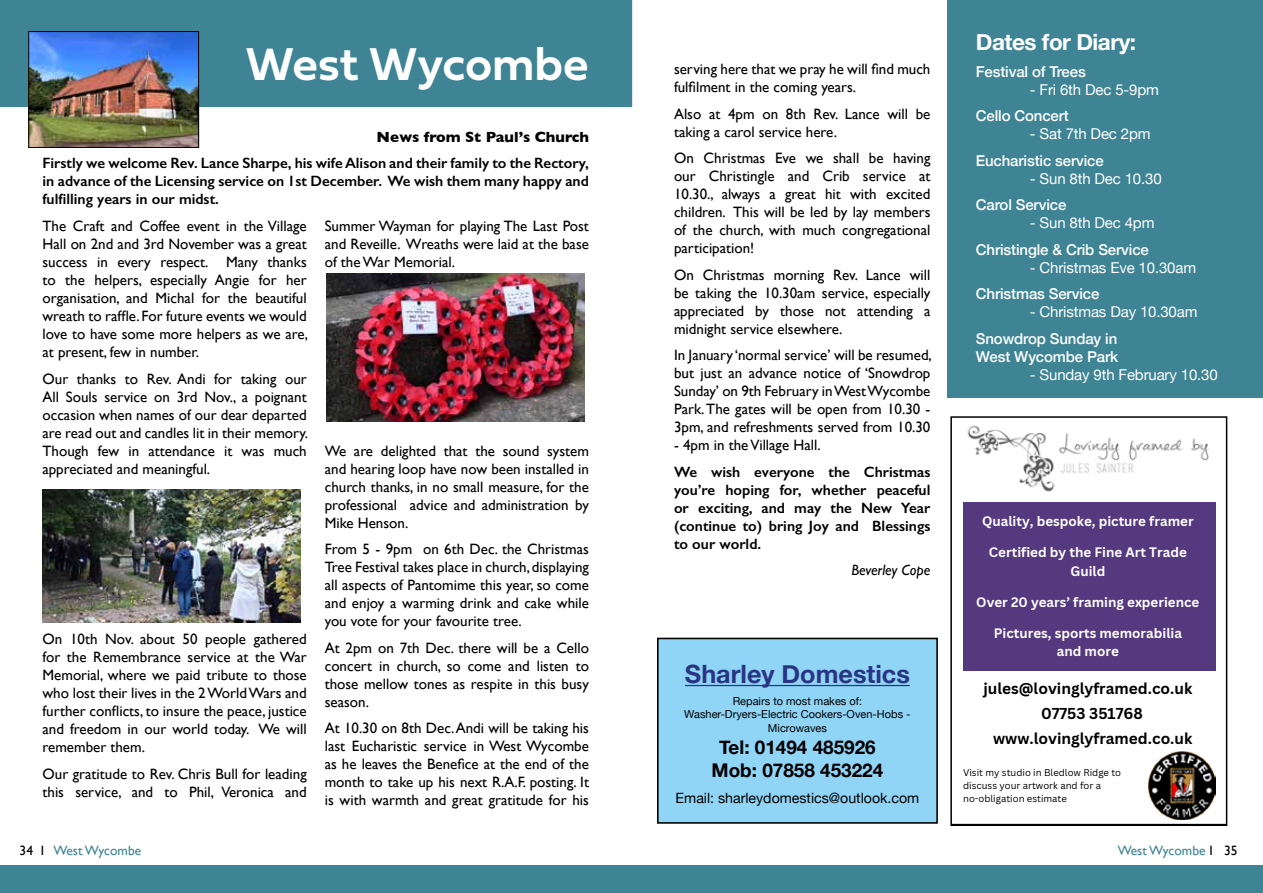
<style>
.page{position:relative;width:1263px;height:893px;background:#fff}
.page>*{position:absolute;margin:0;border:0;box-sizing:border-box;transform-origin:0 0}
.t1{font:48px "Fieldwork Geo Demibold";color:#fff}
.t2{font:700 25.2px "Helvetica Neue";color:#283583}
.t3{font:700 22.5px "Helvetica Neue";letter-spacing:-.02em;color:#fff}
.t4{font:700 18.9px/22.6px "Helvetica Neue";color:#000;text-align:center}
.t5{font:700 15.45px "Canva Sans";color:#000}
.t6{font:15px/18px "Gill Sans";color:#000;text-align:justify}
.t7{font:600 15px/18px "Gill Sans";color:#000;text-align:justify}
.t8{font:500 15px/18px "Helvetica Neue";letter-spacing:-.01em;color:#fff}
.t9{font:15px "Helvetica Neue";letter-spacing:-.01em;color:#fff}
.t10{font:700 15px "Gill Sans";color:#000}
.t11{font:italic 15px "Gill Sans";color:#000}
.t12{font:14.1px "Helvetica Neue";color:#000}
.t13{font:13.5px "Gill Sans";color:#3e8494}
.t14{font:700 13.35px/18.5px "Canva Sans";color:#fff;text-align:center}
.t15{font:10.95px/13.2px "Helvetica Neue";color:#000;text-align:center}
.t16{font:9.45px/13.2px "Canva Sans";color:#000}
.s1{color:#000}
</style>
<div class="page">
<div style="left:0;top:865px;width:1263px;height:28px;background:#3e8494"></div>
<img style="left:30px;top:106px;width:167px;height:40px">
<svg style="left:0;top:0;width:631px;height:106px;fill:#3e8494"></svg>
<div style="left:28px;top:31px;width:171px;height:117px;border:1px solid #000"></div>
<img style="left:43px;top:489px;width:258px;height:134px">
<img style="left:326px;top:273px;width:258px;height:149px">
<div style="left:947px;top:0;width:316px;height:398px;background:#3e8494"></div>
<div style="left:658px;top:638px;width:279px;height:185px;background:#90d4f6"></div>
<hr style="left:685px;top:685px;width:225px;height:1px;background:#283583">
<div style="left:657px;top:638px;width:281px;height:186px;border:2px solid #000"></div>
<img style="left:967px;top:425px;width:242px;height:67px">
<div style="left:963px;top:502px;width:253px;height:169px;background:#54397e"></div>
<img style="left:1148px;top:751px;width:68px;height:68px">
<div style="left:950px;top:416px;width:277px;height:410px;border:2px solid #000"></div>
<h1 class="t1" style="left:246px;top:26px;width:344px">West Wycombe</h1>
<p class="t10" style="left:377px;top:125px;width:214px">News from St Paul’s Church</p>
<p class="t7" style="left:43px;top:154px;width:548px">Firstly we welcome Rev. Lance Sharpe, his wife Alison and their family to the Rectory, in advance of the Licensing service on 1st December. We wish them many happy and fulfilling years in our midst.</p>
<p class="t6" style="left:43px;top:217px;width:267px">The Craft and Coffee event in the Village Hall on 2nd and 3rd November was a great success in every respect. Many thanks to the helpers, especially Angie for her organisation, and Michal for the beautiful wreath to raffle. For future events we would love to have some more helpers as we are, at present, few in number.</p>
<p class="t6" style="left:43px;top:369px;width:267px">Our thanks to Rev. Andi for taking our All Souls service on 3rd Nov., a poignant occasion when names of our dear departed are read out and candles lit in their memory.<br>Though few in attendance it was much appreciated and meaningful.</p>
<p class="t6" style="left:325px;top:217px;width:266px">Summer Wayman for playing The Last Post and Reveille. Wreaths were laid at the base of the War Memorial.</p>
<p class="t6" style="left:325px;top:441px;width:266px">We are delighted that the sound system and hearing loop have now been installed in church thanks, in no small measure, for the professional advice and administration by Mike Henson.</p>
<p class="t6" style="left:325px;top:540px;width:266px">From 5 - 9pm on 6th Dec. the Christmas Tree Festival takes place in church, displaying all aspects of Pantomime this year, so come and enjoy a warming drink and cake while you vote for your favourite tree.</p>
<p class="t6" style="left:325px;top:638px;width:266px">At 2pm on 7th Dec. there will be a Cello concert in church, so come and listen to those mellow tones as respite in this busy season.</p>
<p class="t6" style="left:325px;top:719px;width:266px">At 10.30 on 8th Dec. Andi will be taking his last Eucharistic service in West Wycombe as he leaves the Benefice at the end of the month to take up his next R.A.F. posting. It is with warmth and great gratitude for his</p>
<p class="t6" style="left:43px;top:630px;width:266px">On 10th Nov. about 50 people gathered for the Remembrance service at the War Memorial, where we paid tribute to those who lost their lives in the 2 World Wars and further conflicts, to insure the peace, justice and freedom in our world today. We will remember them.</p>
<p class="t6" style="left:43px;top:764px;width:266px">Our gratitude to Rev. Chris Bull for leading this service, and to Phil, Veronica and</p>
<p class="t6" style="left:674px;top:60px;width:258px">serving here that we pray he will find much fulfilment in the coming years.</p>
<p class="t6" style="left:674px;top:104px;width:258px">Also at 4pm on 8th Rev. Lance will be taking a carol service here.</p>
<p class="t6" style="left:674px;top:149px;width:258px">On Christmas Eve we shall be having our Christingle and Crib service at 10.30., always a great hit with excited children. This will be led by lay members of the church, with much congregational participation!</p>
<p class="t6" style="left:674px;top:265px;width:258px">On Christmas morning Rev. Lance will be taking the 10.30am service, especially appreciated by those not attending a midnight service elsewhere.</p>
<p class="t6" style="left:674px;top:346px;width:259px">In January ‘normal service’ will be resumed, but just an advance notice of ‘Snowdrop Sunday’ on 9th February in West Wycombe Park. The gates will be open from 10.30 - 3pm, and refreshments served from 10.30</p>
<p class="t6" style="left:674px;top:436px;width:148px">- 4pm in the Village Hall.</p>
<p class="t7" style="left:674px;top:462px;width:258px">We wish everyone the Christmas you’re hoping for, whether peaceful or exciting, and may the New Year (continue to) bring Joy and Blessings to our world.</p>
<p class="t11" style="left:851px;top:562px;width:80px">Beverley Cope</p>
<h2 class="t2" style="left:685px;top:654px;width:226px">Sharley Domestics</h2>
<p class="t15" style="left:684px;top:695px;width:228px">Repairs to most makes of:<br>Washer-Dryers-Electric Cookers-Oven-Hobs -<br>Microwaves</p>
<p class="t4" style="left:712px;top:737px;width:173px">Tel: 01494 485926<br>Mob: 07858 453224</p>
<p class="t12" style="left:675px;top:788px;width:245px">Email: sharleydomestics@outlook.com</p>
<h3 class="t3" style="left:976px;top:25px;width:162px">Dates for Diary:</h3>
<p class="t8" style="left:976px;top:61px;width:111px">Festival of Trees</p>
<p class="t9" style="left:1030px;top:79px;width:131px">- Fri 6th Dec 5-9pm</p>
<p class="t8" style="left:976px;top:106px;width:94px">Cello Concert</p>
<p class="t9" style="left:1030px;top:123px;width:122px">- Sat 7th Dec 2pm</p>
<p class="t8" style="left:976px;top:150px;width:129px">Eucharistic service</p>
<p class="t9" style="left:1030px;top:168px;width:133px">- Sun 8th Dec 10.30</p>
<p class="t8" style="left:976px;top:195px;width:92px">Carol Service</p>
<p class="t9" style="left:1030px;top:212px;width:126px">- Sun 8th Dec 4pm</p>
<p class="t8" style="left:976px;top:239px;width:174px">Christingle &amp; Crib Service</p>
<p class="t9" style="left:1030px;top:257px;width:168px">- Christmas Eve 10.30am</p>
<p class="t8" style="left:976px;top:284px;width:125px">Christmas Service</p>
<p class="t9" style="left:1030px;top:301px;width:169px">- Christmas Day 10.30am</p>
<p class="t8" style="left:976px;top:328px;width:144px">Snowdrop Sunday in<br>West Wycombe Park</p>
<p class="t9" style="left:1030px;top:364px;width:189px">- Sunday 9th February 10.30</p>
<p class="t14" style="left:982px;top:512px;width:213px">Quality, bespoke, picture framer</p>
<p class="t14" style="left:989px;top:543px;width:199px">Certified by the Fine Art Trade<br>Guild</p>
<p class="t14" style="left:976px;top:593px;width:225px">Over 20 years’ framing experience</p>
<p class="t14" style="left:994px;top:624px;width:190px">Pictures, sports memorabilia and more</p>
<p class="t5" style="left:983px;top:679px;width:210px">jules@lovinglyframed.co.uk</p>
<p class="t5" style="left:1041px;top:704px;width:103px">07753 351768</p>
<p class="t5" style="left:993px;top:729px;width:201px">www.lovinglyframed.co.uk</p>
<p class="t16" style="left:963px;top:766px;width:160px">Visit my studio in Bledlow Ridge to discuss your artwork and for a no-obligation estimate</p>
<p class="t13" style="left:20px;top:843px;width:123px"><span class="s1">34 I</span> West Wycombe</p>
<p class="t13" style="left:1118px;top:843px;width:121px">West Wycombe <span class="s1">I 35</span></p>
</div>
